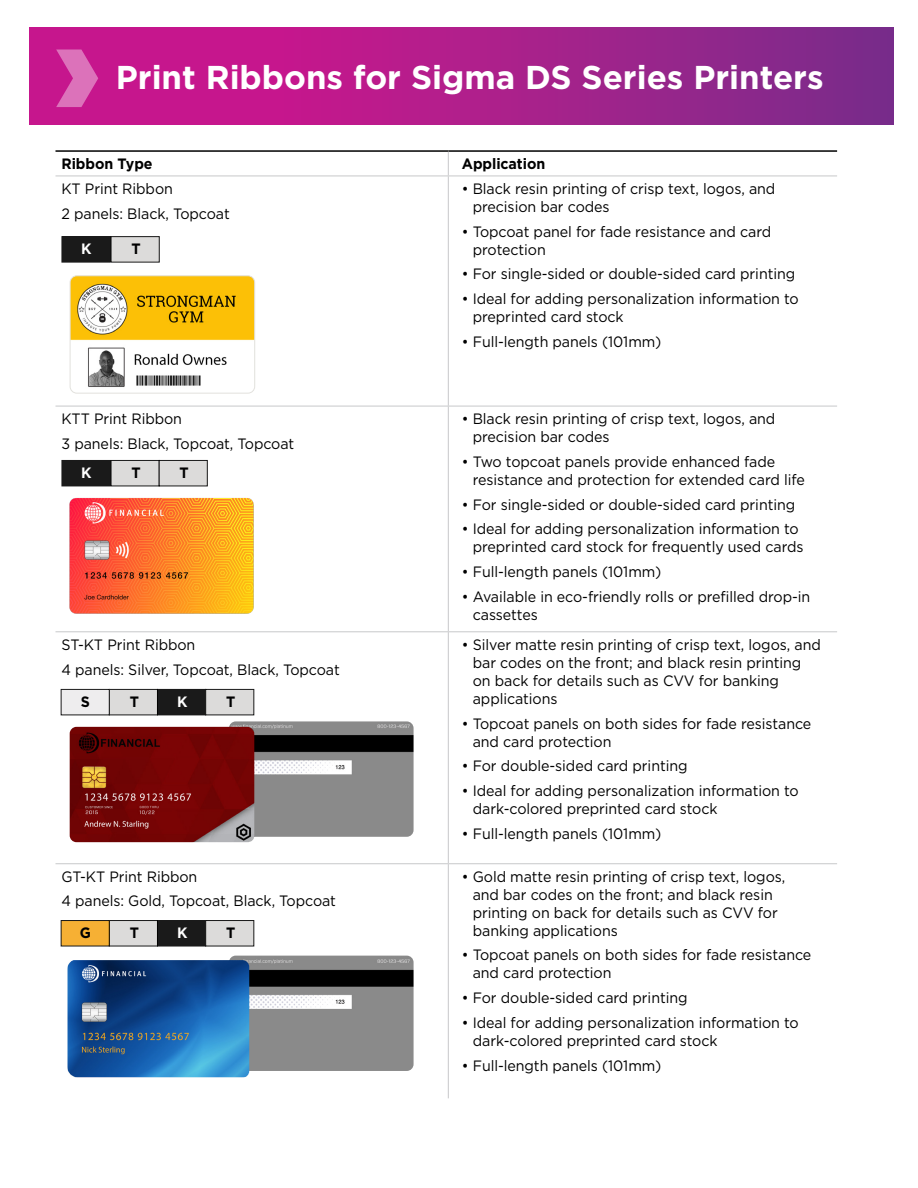
<style>
.page{position:relative;width:918px;height:1188px;background:#fff}
.page>*{position:absolute;margin:0;border:0;box-sizing:border-box;transform-origin:0 0}
.t1{font:700 33px "Gotham";color:#fff}
.t2{font:15px/18px "Gotham";letter-spacing:-.005em;color:#000;scale:.95 1}
.t3{font:700 15px "Gotham";letter-spacing:-.005em;color:#000;scale:.95 1}
.t4{font:700 15px "Gotham";color:#fff;scale:.95 1}
</style>
<div class="page">
<hr style="left:56px;top:176px;width:392px;height:1px;background:#c7c8ca">
<hr style="left:448px;top:176px;width:389px;height:1px;background:#c7c8ca">
<hr style="left:56px;top:406px;width:392px;height:1px;background:#c7c8ca">
<hr style="left:448px;top:406px;width:389px;height:1px;background:#c7c8ca">
<hr style="left:56px;top:631px;width:392px;height:1px;background:#c7c8ca">
<hr style="left:448px;top:631px;width:389px;height:1px;background:#c7c8ca">
<hr style="left:56px;top:863px;width:392px;height:1px;background:#c7c8ca">
<hr style="left:448px;top:863px;width:389px;height:1px;background:#c7c8ca">
<hr style="left:56px;top:150px;width:392px;height:2px;background:#000">
<hr style="left:448px;top:150px;width:389px;height:2px;background:#000">
<svg style="left:448px;top:152px;width:1px;height:24px"></svg>
<hr style="left:448px;top:176px;width:1px;height:230px;background:#c7c8ca">
<hr style="left:448px;top:406px;width:1px;height:225px;background:#c7c8ca">
<hr style="left:448px;top:632px;width:1px;height:231px;background:#c7c8ca">
<hr style="left:448px;top:864px;width:1px;height:234px;background:#c7c8ca">
<div style="left:109px;top:689px;width:48px;height:26px;background:#d9d8d6"></div>
<div style="left:109px;top:689px;width:49px;height:26px;border:1px solid #000"></div>
<div style="left:109px;top:921px;width:48px;height:25px;background:#d9d8d6"></div>
<div style="left:109px;top:920px;width:49px;height:26px;border:1px solid #000"></div>
<div style="left:157px;top:689px;width:49px;height:26px;background:#1a1a1a"></div>
<div style="left:157px;top:689px;width:49px;height:26px;border:1px solid #000"></div>
<div style="left:157px;top:921px;width:49px;height:25px;background:#1a1a1a"></div>
<div style="left:157px;top:920px;width:49px;height:26px;border:1px solid #000"></div>
<div style="left:62px;top:237px;width:48px;height:25px;background:#1a1a1a"></div>
<div style="left:62px;top:236px;width:48px;height:26px;border:1px solid #000"></div>
<div style="left:62px;top:460px;width:48px;height:26px;background:#1a1a1a"></div>
<div style="left:61px;top:689px;width:48px;height:26px;background:#edeced"></div>
<div style="left:61px;top:689px;width:49px;height:26px;border:1px solid #000"></div>
<div style="left:61px;top:921px;width:48px;height:25px;background:#f6b034"></div>
<div style="left:61px;top:920px;width:49px;height:26px;border:1px solid #000"></div>
<div style="left:111px;top:237px;width:48px;height:25px;background:#d9d8d6"></div>
<div style="left:111px;top:236px;width:49px;height:26px;border:1px solid #000"></div>
<div style="left:111px;top:460px;width:48px;height:26px;background:#d9d8d6"></div>
<div style="left:111px;top:460px;width:49px;height:26px;border:1px solid #000"></div>
<div style="left:159px;top:460px;width:48px;height:26px;background:#d9d8d6"></div>
<div style="left:159px;top:460px;width:49px;height:26px;border:1px solid #000"></div>
<div style="left:206px;top:689px;width:48px;height:26px;background:#d9d8d6"></div>
<div style="left:205px;top:689px;width:49px;height:26px;border:1px solid #000"></div>
<div style="left:206px;top:921px;width:48px;height:25px;background:#d9d8d6"></div>
<div style="left:205px;top:920px;width:49px;height:26px;border:1px solid #000"></div>
<img style="left:229px;top:956px;width:185px;height:115px">
<img style="left:229px;top:721px;width:185px;height:116px">
<img style="left:68px;top:960px;width:181px;height:118px">
<img style="left:72px;top:277px;width:181px;height:115px">
<div style="left:70px;top:275px;width:185px;height:119px;border:1px solid #e2e1dd;border-radius:7px"></div>
<img style="left:69px;top:498px;width:185px;height:116px">
<img style="left:70px;top:727px;width:184px;height:115px">
<svg style="left:29px;top:27px;width:864px;height:98px;background:#aa1f8b"></svg>
<svg style="left:56px;top:50px;width:42px;height:57px;background:#d34da8"></svg>
<h1 class="t1" style="left:116px;top:55px;width:709px">Print Ribbons for Sigma DS Series Printers</h1>
<p class="t3" style="left:62px;top:154px;width:97px">Ribbon Type</p>
<p class="t3" style="left:462px;top:154px;width:89px">Application</p>
<p class="t2" style="left:62px;top:176px;width:179px;line-height:24.8px">KT Print Ribbon<br>2 panels: Black, Topcoat</p>
<p class="t2" style="left:473px;top:179px;width:320px;text-indent:-11px">• Black resin printing of crisp text, logos, and precision bar codes</p>
<p class="t2" style="left:473px;top:222px;width:316px;text-indent:-11px">• Topcoat panel for fade resistance and card protection</p>
<p class="t2" style="left:462px;top:265px;width:352px">• For single-sided or double-sided card printing</p>
<p class="t2" style="left:473px;top:290px;width:345px;text-indent:-11px">• Ideal for adding personalization information to preprinted card stock</p>
<p class="t2" style="left:462px;top:332px;width:212px">• Full-length panels (101mm)</p>
<p class="t4" style="left:81px;top:239px;width:12px">K</p>
<p class="t3" style="left:131px;top:239px;width:11px">T</p>
<p class="t2" style="left:62px;top:406px;width:247px;line-height:24.8px">KTT Print Ribbon<br>3 panels: Black, Topcoat, Topcoat</p>
<p class="t2" style="left:473px;top:409px;width:320px;text-indent:-11px">• Black resin printing of crisp text, logos, and precision bar codes</p>
<p class="t2" style="left:473px;top:452px;width:351px;text-indent:-11px">• Two topcoat panels provide enhanced fade resistance and protection for extended card life</p>
<p class="t2" style="left:462px;top:495px;width:352px">• For single-sided or double-sided card printing</p>
<p class="t2" style="left:473px;top:520px;width:350px;text-indent:-11px">• Ideal for adding personalization information to preprinted card stock for frequently used cards</p>
<p class="t2" style="left:462px;top:562px;width:212px">• Full-length panels (101mm)</p>
<p class="t2" style="left:473px;top:587px;width:357px;text-indent:-11px">• Available in eco-friendly rolls or prefilled drop-in cassettes</p>
<p class="t2" style="left:62px;top:632px;width:294px;line-height:24.8px">ST-KT Print Ribbon<br>4 panels: Silver, Topcoat, Black, Topcoat</p>
<p class="t2" style="left:473px;top:635px;width:368px;text-indent:-11px">• Silver matte resin printing of crisp text, logos, and bar codes on the front; and black resin printing on back for details such as CVV for banking applications</p>
<p class="t2" style="left:473px;top:714px;width:358px;text-indent:-11px">• Topcoat panels on both sides for fade resistance and card protection</p>
<p class="t2" style="left:462px;top:757px;width:239px">• For double-sided card printing</p>
<p class="t2" style="left:473px;top:781px;width:345px;text-indent:-11px">• Ideal for adding personalization information to dark-colored preprinted card stock</p>
<p class="t2" style="left:462px;top:824px;width:212px">• Full-length panels (101mm)</p>
<p class="t2" style="left:62px;top:864px;width:290px;line-height:24.8px">GT-KT Print Ribbon<br>4 panels: Gold, Topcoat, Black, Topcoat</p>
<p class="t2" style="left:473px;top:867px;width:331px;text-indent:-11px">• Gold matte resin printing of crisp text, logos, and bar codes on the front; and black resin printing on back for details such as CVV for banking applications</p>
<p class="t2" style="left:473px;top:946px;width:358px;text-indent:-11px">• Topcoat panels on both sides for fade resistance and card protection</p>
<p class="t2" style="left:462px;top:989px;width:239px">• For double-sided card printing</p>
<p class="t2" style="left:473px;top:1013px;width:345px;text-indent:-11px">• Ideal for adding personalization information to dark-colored preprinted card stock</p>
<p class="t2" style="left:462px;top:1056px;width:212px">• Full-length panels (101mm)</p>
<p class="t4" style="left:81px;top:463px;width:12px">K</p>
<p class="t3" style="left:131px;top:463px;width:11px">T</p>
<p class="t3" style="left:180px;top:463px;width:11px">T</p>
<p class="t3" style="left:81px;top:692px;width:11px">S</p>
<p class="t3" style="left:130px;top:692px;width:11px">T</p>
<p class="t4" style="left:177px;top:692px;width:12px">K</p>
<p class="t3" style="left:226px;top:692px;width:11px">T</p>
<p class="t3" style="left:80px;top:923px;width:13px">G</p>
<p class="t3" style="left:130px;top:923px;width:11px">T</p>
<p class="t4" style="left:177px;top:923px;width:12px">K</p>
<p class="t3" style="left:226px;top:923px;width:11px">T</p>
</div>
